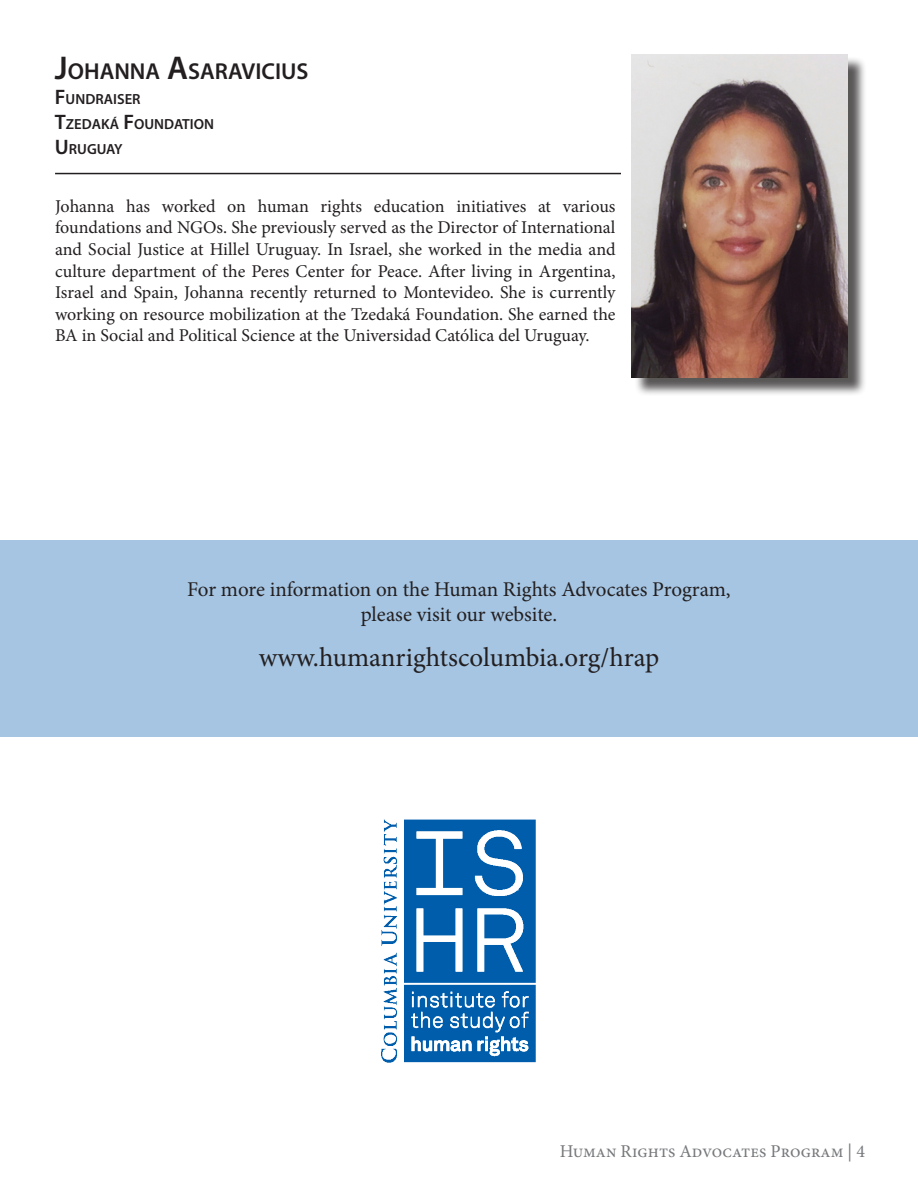
<style>
.page{position:relative;width:918px;height:1188px;background:#fff}
.page>*{position:absolute;margin:0;border:0;box-sizing:border-box;transform-origin:0 0}
.t1{font:27px "Minion Pro";color:#231f20}
.t2{font:600 23.1px "Myriad Pro";color:#231f20}
.t3{font:21px "Minion Pro";letter-spacing:-.01em;color:#231f20}
.t4{font:18px/21.6px "Minion Pro";letter-spacing:-.005em;color:#231f20;text-align:justify}
.t5{font:18px "Minion Pro";color:#76787b}
.t6{font:600 14.7px "Myriad Pro";color:#231f20}
.s1{font-size:33px}
.s2{font-size:21px}
</style>
<div class="page">
<hr style="left:55px;top:173px;width:566px;height:1px;background:#231f20">
<div style="left:634px;top:56px;width:233px;height:340px;background:#231f20;opacity:.75"></div>
<img style="left:632px;top:54px;width:216px;height:323px">
<div style="left:0;top:540px;width:918px;height:197px;background:#a5c5e3"></div>
<img style="left:381px;top:819px;width:155px;height:244px">
<p class="t2" style="left:55px;top:56px;width:255px"><span class="s1">J</span>OHANNA <span class="s1">A</span>SARAVICIUS</p>
<p class="t6" style="left:55px;top:90px;width:86px"><span class="s2">F</span>UNDRAISER</p>
<p class="t6" style="left:55px;top:115px;width:161px"><span class="s2">T</span>ZEDAKÁ <span class="s2">F</span>OUNDATION</p>
<p class="t6" style="left:55px;top:140px;width:69px"><span class="s2">U</span> RUGUAY</p>
<p class="t4" style="left:55px;top:195px;width:562px">Johanna has worked on human rights education initiatives at various foundations and NGOs. She previously served as the Director of International and Social Justice at Hillel Uruguay. In Israel, she worked in the media and culture department of the Peres Center for Peace. After living in Argentina, Israel and Spain, Johanna recently returned to Montevideo. She is currently working on resource mobilization at the Tzedaká Foundation. She earned the BA in Social and Political Science at the Universidad Católica del Uruguay.</p>
<p class="t3" style="left:187px;top:575px;width:545px">For more information on the Human Rights Advocates Program,</p>
<p class="t3" style="left:361px;top:601px;width:198px">please visit our website.</p>
<p class="t1" style="left:259px;top:640px;width:402px">www.humanrightscolumbia.org/hrap</p>
<p class="t5" style="left:560px;top:1139px;width:307px">Human Rights Advocates Program | 4</p>
</div>
